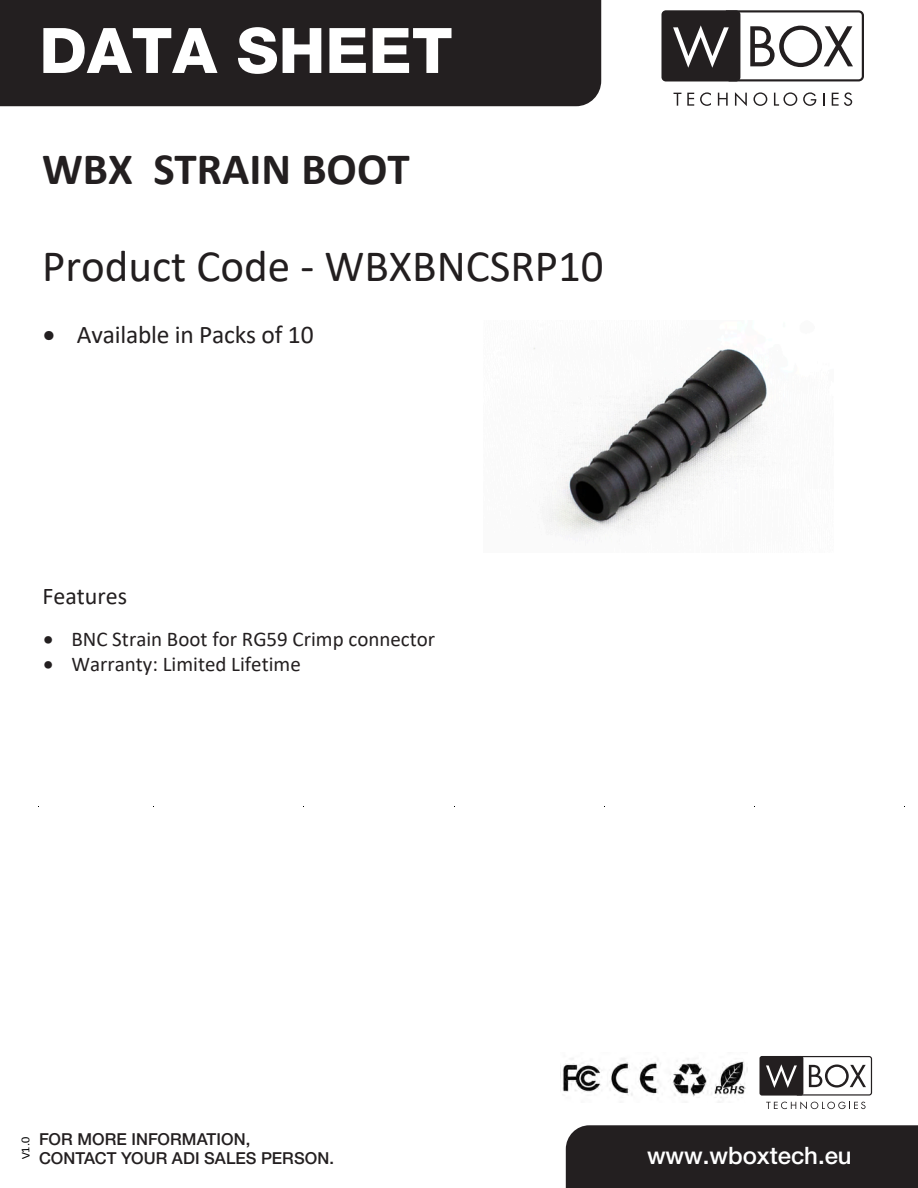
<style>
.page{position:relative;width:918px;height:1188px;background:#fff}
.page>*{position:absolute;margin:0;border:0;box-sizing:border-box;transform-origin:0 0}
.t1{font:800 62.85px "Helvetica Neue LT Std";letter-spacing:.005em;color:#fff}
.t2{font:45px "Calibri";color:#221e1f}
.t3{font:700 45px "Calibri";color:#231f20}
.t4{font:25.5px "Calibri";letter-spacing:-.01em;color:#231f20}
.t5{font:500 24px "Helvetica Neue LT Std";color:#fff}
.t6{font:24px "Calibri";color:#221e1f}
.t7{font:21px "Calibri";color:#231f20}
.t8{font:500 16.5px/19.8px "Helvetica Neue LT Std";letter-spacing:.005em;color:#231f20}
.t9{font:12px "Calibri";color:#000;scale:1.05 1}
</style>
<div class="page">
<div style="left:661px;top:10px;width:79px;height:71px;background:#231f20;border-radius:4px"></div>
<svg style="left:673px;top:10px;width:191px;height:71px"></svg>
<svg style="left:674px;top:93px;width:7px;height:13px"></svg>
<svg style="left:687px;top:93px;width:7px;height:13px"></svg>
<svg style="left:700px;top:92px;width:11px;height:14px"></svg>
<svg style="left:718px;top:93px;width:10px;height:13px"></svg>
<svg style="left:735px;top:92px;width:12px;height:14px"></svg>
<svg style="left:753px;top:92px;width:14px;height:14px"></svg>
<svg style="left:774px;top:92px;width:23px;height:14px"></svg>
<svg style="left:803px;top:92px;width:13px;height:14px"></svg>
<svg style="left:823px;top:93px;width:1px;height:13px"></svg>
<svg style="left:832px;top:92px;width:20px;height:14px"></svg>
<div style="left:0;top:0;width:601px;height:106px;background:#231f20"></div>
<div style="left:566px;top:1125px;width:352px;height:63px;background:#231f20"></div>
<div style="left:760px;top:1056px;width:43px;height:40px;background:#231f20;border-radius:2px"></div>
<svg style="left:766px;top:1056px;width:106px;height:53px"></svg>
<img style="left:560px;top:1058px;width:188px;height:40px">
<img style="left:533px;top:347px;width:234px;height:192px">
<h1 class="t1" style="left:39px;top:13px;width:415px">DATA SHEET</h1>
<h2 class="t3" style="left:42px;top:140px;width:369px">WBX STRAIN BOOT</h2>
<h2 class="t2" style="left:42px;top:235px;width:563px">Product Code - WBXBNCSRP10</h2>
<p class="t4" style="left:43px;top:317px;width:272px">• Available in Packs of 10</p>
<p class="t6" style="left:42px;top:580px;width:86px">Features</p>
<p class="t7" style="left:43px;top:624px;width:393px">• BNC Strain Boot for RG59 Crimp connector</p>
<p class="t7" style="left:43px;top:649px;width:259px">• Warranty: Limited Lifetime</p>
<p class="t9" style="left:18px;top:1160px;width:23px;rotate:-92deg">V1.0</p>
<p class="t8" style="left:39px;top:1129px;width:296px">FOR MORE INFORMATION,<br>CONTACT YOUR ADI SALES PERSON.</p>
<p class="t5" style="left:647px;top:1142px;width:206px">www.wboxtech.eu</p>
</div>
